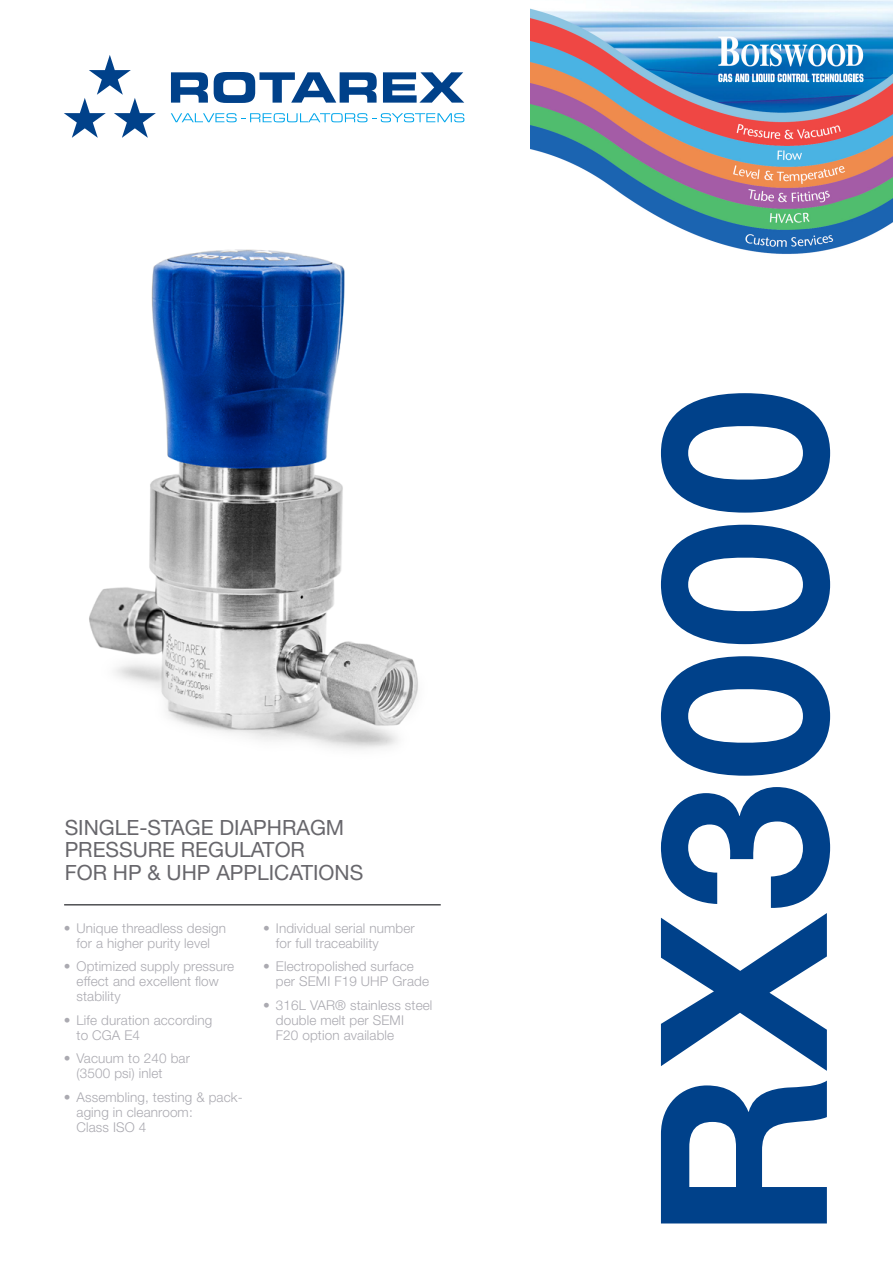
<style>
.page{position:relative;width:893px;height:1263px;background:#fff}
.page>*{position:absolute;margin:0;border:0;box-sizing:border-box;transform-origin:0 0}
.t1{font:700 232.35px "Helvetica Neue LT Std";letter-spacing:.01em;color:#00418a}
.t2{font:21px/22.5px "Helvetica Neue LT Std";color:#68676c}
.t3{font:300 13.5px/15px "Helvetica Neue LT Std";letter-spacing:.01em;color:#abaab1}
</style>
<div class="page">
<svg style="left:171px;top:72px;width:37px;height:31px"></svg>
<svg style="left:214px;top:72px;width:163px;height:31px"></svg>
<svg style="left:383px;top:72px;width:81px;height:31px"></svg>
<svg style="left:64px;top:55px;width:92px;height:83px"></svg>
<svg style="left:171px;top:113px;width:293px;height:9px"></svg>
<img style="left:89px;top:249px;width:329px;height:501px">
<hr style="left:64px;top:904px;width:377px;height:1px;background:#4f5053">
<img style="left:531px;top:1px;width:362px;height:253px">
<h2 class="t2" style="left:65px;top:816px;width:300px">SINGLE-STAGE DIAPHRAGM<br>PRESSURE REGULATOR<br>FOR HP &amp; UHP APPLICATIONS</h2>
<p class="t3" style="left:64px;top:920px;width:164px;text-align:center">• Unique threadless design for a higher purity level</p>
<p class="t3" style="left:77px;top:959px;width:159px;text-indent:-13px">• Optimized supply pressure effect and excellent flow stability</p>
<p class="t3" style="left:77px;top:1012px;width:137px;text-indent:-13px">• Life duration according to CGA E4</p>
<p class="t3" style="left:77px;top:1051px;width:115px;text-indent:-13px">• Vacuum to 240 bar (3500 psi) inlet</p>
<p class="t3" style="left:77px;top:1089px;width:168px;text-indent:-13px">• Assembling, testing &amp; pack&shy;aging in cleanroom:<br>Class ISO 4</p>
<p class="t3" style="left:276px;top:920px;width:140px;text-indent:-13px">• Individual serial number for full traceability</p>
<p class="t3" style="left:276px;top:959px;width:155px;text-indent:-13px">• Electropolished surface per SEMI F19 UHP Grade</p>
<p class="t3" style="left:276px;top:997px;width:158px;text-indent:-13px">• 316L VAR® stainless steel double melt per SEMI<br>F20 option available</p>
<h1 class="t1" style="left:600px;top:1239px;width:853px;rotate:-90deg">RX3000</h1>
</div>
